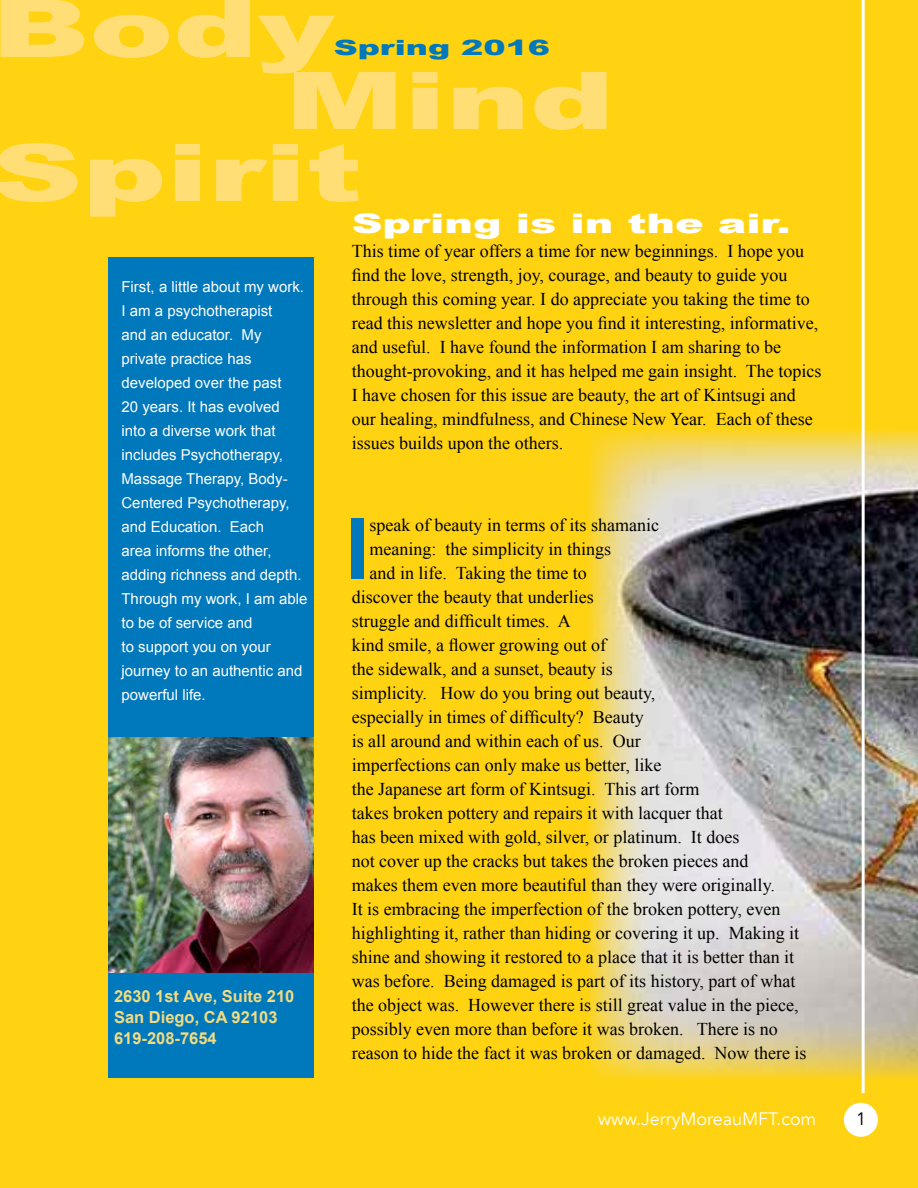
<style>
.page{position:relative;width:918px;height:1188px;background:#ffd311}
.page>*{position:absolute;margin:0;border:0;box-sizing:border-box;transform-origin:0 0}
.t1{font:700 85.05px "Arial";color:#0078bc}
.t2{font:900 79.5px "Arial";color:#ffdf75;scale:1.59 1}
.t3{font:900 27px "Arial";color:#fff;scale:1.59 1}
.t4{font:900 21px "Arial";color:#0078bc;scale:1.59 1}
.t5{font:18px/24px "Times New Roman";color:#000}
.t6{font:18px "Avenir";color:#fff}
.t7{font:18px "Avenir";color:#000}
.t8{font:700 16.5px/21px "Arial";color:#f3db80}
.t9{font:15px/24px "Arial";color:#fff}
</style>
<div class="page">
<div style="left:844px;top:1103px;width:34px;height:34px;background:#fff;border-radius:50%"></div>
<img style="left:589px;top:429px;width:329px;height:651px">
<hr style="left:862px;top:0;width:3px;height:1093px;background:#fff">
<div style="left:108px;top:257px;width:205px;height:821px;background:#0078bc"></div>
<img style="left:108px;top:737px;width:205px;height:235px">
<h2 class="t2" style="left:-9px;top:-29px;width:217px">Body</h2>
<h2 class="t2" style="left:285px;top:43px;width:208px">Mind</h2>
<h2 class="t2" style="left:-9px;top:115px;width:235px">Spirit</h2>
<p class="t4" style="left:334px;top:32px;width:138px">Spring 2016</p>
<h3 class="t3" style="left:352px;top:204px;width:278px">Spring is in the air.</h3>
<p class="t5" style="left:352px;top:239px;width:471px">This time of year offers a time for new beginnings. I hope you find the love, strength, joy, courage, and beauty to guide you through this coming year. I do appreciate you taking the time to read this newsletter and hope you find it interesting, informative, and useful. I have found the information I am sharing to be thought-provoking, and it has helped me gain insight. The topics I have chosen for this issue are beauty, the art of Kintsugi and our healing, mindfulness, and Chinese New Year. Each of these issues builds upon the others.</p>
<p class="t9" style="left:122px;top:275px;width:187px">First, a little about my work.<br>I am a psychotherapist<br>and an educator. My private practice has developed over the past<br>20 years. It has evolved into a diverse work that includes Psychotherapy,<br>Massage Therapy, Body-<br>Centered Psychotherapy, and Education. Each<br>area informs the other, adding richness and depth.<br>Through my work, I am able to be of service and<br>to support you on your journey to an authentic and powerful life.</p>
<h1 class="t1" style="left:346px;top:492px;width:25px">I</h1>
<p class="t5" style="left:370px;top:513px;width:291px">speak of beauty in terms of its shamanic</p>
<p class="t5" style="left:370px;top:537px;width:243px">meaning: the simplicity in things</p>
<p class="t5" style="left:370px;top:561px;width:219px">and in life. Taking the time to</p>
<p class="t5" style="left:352px;top:585px;width:243px">discover the beauty that underlies</p>
<p class="t5" style="left:352px;top:609px;width:220px">struggle and difficult times. A</p>
<p class="t5" style="left:352px;top:633px;width:256px">kind smile, a flower growing out of</p>
<p class="t5" style="left:352px;top:657px;width:262px">the sidewalk, and a sunset, beauty is</p>
<p class="t5" style="left:352px;top:681px;width:305px">simplicity. How do you bring out beauty,</p>
<p class="t5" style="left:352px;top:705px;width:293px">especially in times of difficulty? Beauty</p>
<p class="t5" style="left:352px;top:729px;width:290px">is all around and within each of us. Our</p>
<p class="t5" style="left:352px;top:753px;width:311px">imperfections can only make us better, like</p>
<p class="t5" style="left:352px;top:777px;width:349px">the Japanese art form of Kintsugi. This art form</p>
<p class="t5" style="left:352px;top:801px;width:372px">takes broken pottery and repairs it with lacquer that</p>
<p class="t5" style="left:352px;top:825px;width:389px">has been mixed with gold, silver, or platinum. It does</p>
<p class="t5" style="left:352px;top:848px;width:398px">not cover up the cracks but takes the broken pieces and</p>
<p class="t5" style="left:352px;top:872px;width:425px">makes them even more beautiful than they were originally.</p>
<p class="t5" style="left:352px;top:896px;width:430px">It is embracing the imperfection of the broken pottery, even</p>
<p class="t5" style="left:352px;top:920px;width:449px">highlighting it, rather than hiding or covering it up. Making it</p>
<p class="t5" style="left:352px;top:944px;width:444px">shine and showing it restored to a place that it is better than it</p>
<p class="t5" style="left:352px;top:968px;width:445px">was before. Being damaged is part of its history, part of what</p>
<p class="t5" style="left:352px;top:992px;width:448px">the object was. However there is still great value in the piece,</p>
<p class="t5" style="left:352px;top:1016px;width:428px">possibly even more than before it was broken. There is no</p>
<p class="t5" style="left:352px;top:1040px;width:456px">reason to hide the fact it was broken or damaged. Now there is</p>
<p class="t8" style="left:114px;top:986px;width:182px">2630 1st Ave, Suite 210<br>San Diego, CA 92103<br>619-208-7654</p>
<p class="t6" style="left:598px;top:1108px;width:220px">www.JerryMoreauMFT.com</p>
<p class="t7" style="left:856px;top:1108px;width:12px">1</p>
</div>
